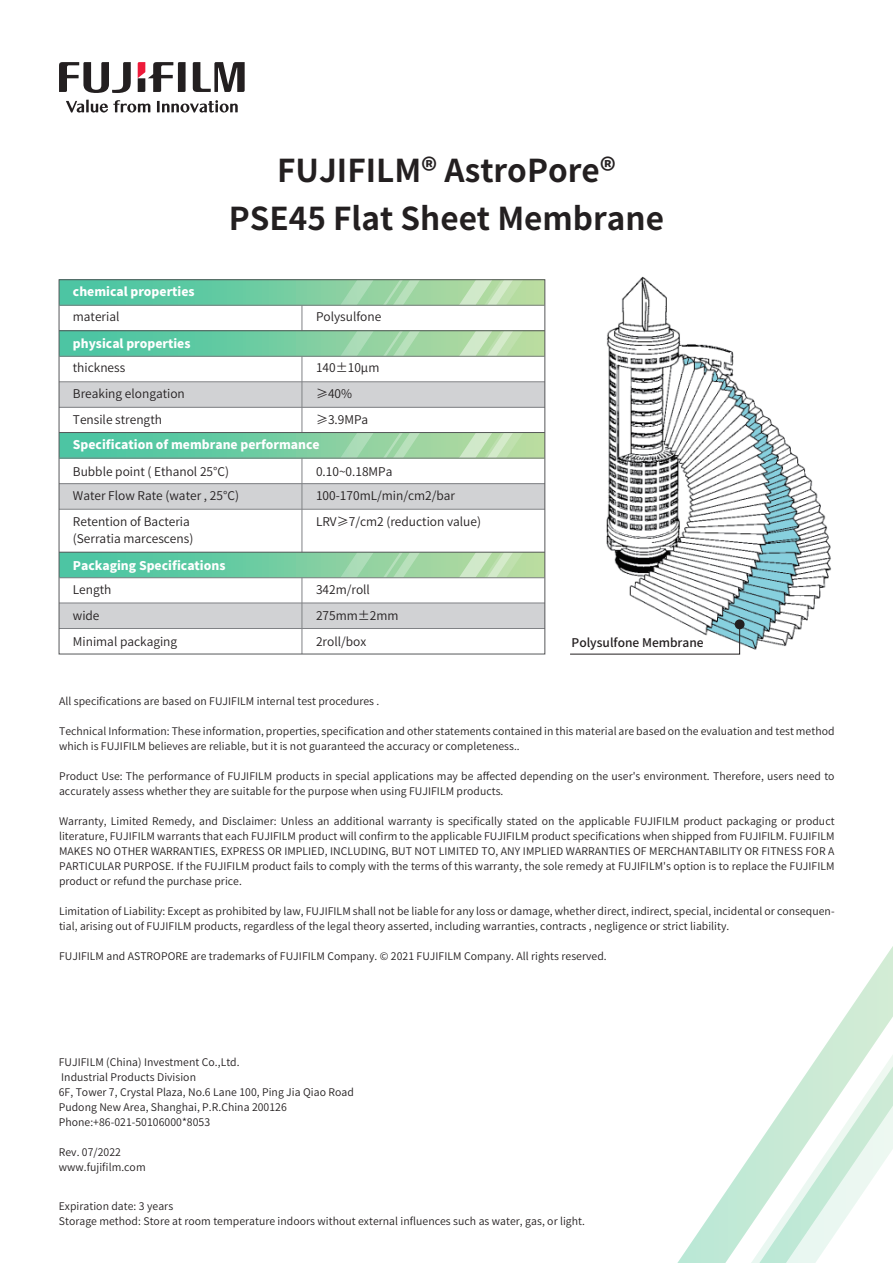
<style>
.page{position:relative;width:893px;height:1263px;background:#fff}
.page>*{position:absolute;margin:0;border:0;box-sizing:border-box;transform-origin:0 0}
.t1{font:700 31.5px/48px "Source Han Sans SC";color:#231f20;text-align:center}
.t2{font:12px/26px "Source Han Sans SC";color:#231f20}
.t3{font:800 12px "Source Han Sans SC";color:#fff}
.t4{font:500 12px "Source Han Sans SC";color:#231f20}
.t5{font:10.5px/15px "Source Han Sans SC";letter-spacing:.005em;color:#231f20}
</style>
<div class="page">
<svg style="left:193px;top:62px;width:52px;height:30px"></svg>
<svg style="left:59px;top:62px;width:72px;height:31px"></svg>
<svg style="left:138px;top:62px;width:48px;height:30px"></svg>
<svg style="left:66px;top:100px;width:84px;height:13px"></svg>
<svg style="left:157px;top:100px;width:81px;height:13px"></svg>
<svg style="left:61px;top:282px;width:482px;height:23px;background:#70cba1"></svg>
<svg style="left:459px;top:282px;width:64px;height:23px"></svg>
<svg style="left:383px;top:282px;width:37px;height:23px"></svg>
<svg style="left:340px;top:282px;width:34px;height:23px"></svg>
<svg style="left:61px;top:433px;width:482px;height:25px;background:#70cba1"></svg>
<svg style="left:459px;top:433px;width:64px;height:25px;background:#bedfb2"></svg>
<svg style="left:383px;top:433px;width:37px;height:25px"></svg>
<svg style="left:340px;top:433px;width:34px;height:25px"></svg>
<svg style="left:61px;top:553px;width:482px;height:24px;background:#70cca1"></svg>
<svg style="left:459px;top:553px;width:64px;height:24px;background:#c0e1b3"></svg>
<svg style="left:383px;top:553px;width:37px;height:24px"></svg>
<svg style="left:340px;top:553px;width:34px;height:24px"></svg>
<svg style="left:61px;top:331px;width:482px;height:25px;background:#70caa0"></svg>
<svg style="left:459px;top:331px;width:64px;height:25px;background:#bedeb2"></svg>
<svg style="left:383px;top:331px;width:37px;height:25px"></svg>
<svg style="left:340px;top:331px;width:34px;height:25px"></svg>
<div style="left:59px;top:382px;width:486px;height:25px;background:#d1d2d4"></div>
<div style="left:59px;top:603px;width:486px;height:25px;background:#d1d2d4"></div>
<div style="left:59px;top:484px;width:486px;height:25px;background:#d1d2d4"></div>
<hr style="left:59px;top:407px;width:486px;height:1px;background:#808285">
<hr style="left:59px;top:483px;width:486px;height:1px;background:#808285">
<hr style="left:59px;top:509px;width:486px;height:1px;background:#808285">
<hr style="left:59px;top:603px;width:486px;height:1px;background:#808285">
<hr style="left:59px;top:628px;width:486px;height:1px;background:#808285">
<hr style="left:59px;top:381px;width:486px;height:1px;background:#808285">
<svg style="left:302px;top:306px;width:1px;height:24px"></svg>
<hr style="left:302px;top:356px;width:1px;height:76px;background:#808285">
<hr style="left:302px;top:458px;width:1px;height:94px;background:#808285">
<hr style="left:302px;top:578px;width:1px;height:76px;background:#808285">
<hr style="left:59px;top:432px;width:486px;height:1px;background:#57585a">
<hr style="left:59px;top:458px;width:486px;height:1px;background:#808285">
<hr style="left:59px;top:577px;width:486px;height:1px;background:#808285">
<hr style="left:59px;top:552px;width:486px;height:1px;background:#57585a">
<hr style="left:59px;top:356px;width:486px;height:1px;background:#808285">
<hr style="left:59px;top:330px;width:486px;height:1px;background:#57585a">
<hr style="left:59px;top:305px;width:486px;height:1px;background:#808285">
<img style="left:606px;top:276px;width:225px;height:377px">
<div style="left:735px;top:619px;width:10px;height:10px;background:#231f20;border-radius:50%"></div>
<svg style="left:570px;top:624px;width:170px;height:31px"></svg>
<svg style="left:677px;top:946px;width:216px;height:317px"></svg>
<p class="t3" style="left:73px;top:285px;width:123px">chemical properties</p>
<p class="t3" style="left:73px;top:337px;width:119px">physical properties</p>
<p class="t2" style="left:73px;top:304px;width:48px">material</p>
<p class="t2" style="left:73px;top:355px;width:113px">thickness<br>Breaking elongation</p>
<h1 class="t1" style="left:229px;top:147px;width:437px">FUJIFILM® AstroPore®<br>PSE45 Flat Sheet Membrane</h1>
<p class="t2" style="left:316px;top:304px;width:67px">Polysulfone</p>
<p class="t2" style="left:316px;top:355px;width:65px">140±10μm ≥40%</p>
<p class="t2" style="left:73px;top:406px;width:91px">Tensile strength</p>
<p class="t2" style="left:316px;top:406px;width:54px">≥3.9MPa</p>
<p class="t3" style="left:73px;top:437px;width:248px">Specification of membrane performance</p>
<p class="t2" style="left:73px;top:460px;width:168px;line-height:24px">Bubble point ( Ethanol 25°C)<br>Water Flow Rate (water , 25°C)</p>
<p class="t2" style="left:316px;top:460px;width:141px;line-height:24px">0.10~0.18MPa<br>100-170mL/min/cm2/bar</p>
<p class="t2" style="left:73px;top:514px;width:122px;line-height:16.5px">Retention of Bacteria (Serratia marcescens)</p>
<p class="t2" style="left:316px;top:509px;width:166px">LRV≥7/cm2 (reduction value)</p>
<p class="t3" style="left:73px;top:559px;width:154px">Packaging Specifications</p>
<p class="t2" style="left:73px;top:577px;width:40px">Length wide</p>
<p class="t2" style="left:316px;top:577px;width:84px">342m/roll<br>275mm±2mm</p>
<p class="t2" style="left:73px;top:629px;width:106px">Minimal packaging</p>
<p class="t2" style="left:316px;top:629px;width:52px">2roll/box</p>
<p class="t4" style="left:572px;top:636px;width:134px">Polysulfone Membrane</p>
<p class="t5" style="left:59px;top:693px;width:322px">All specifications are based on FUJIFILM internal test procedures .</p>
<p class="t5" style="left:59px;top:723px;width:777px">Technical Information: These information, properties, specification and other statements contained in this material are based on the evaluation and test method which is FUJIFILM believes are reliable, but it is not guaranteed the accuracy or completeness..</p>
<p class="t5" style="left:59px;top:768px;width:777px">Product Use: The performance of FUJIFILM products in special applications may be affected depending on the user's environment. Therefore, users need to accurately assess whether they are suitable for the purpose when using FUJIFILM products.</p>
<p class="t5" style="left:59px;top:813px;width:777px;text-align:justify">Warranty, Limited Remedy, and Disclaimer: Unless an additional warranty is specifically stated on the applicable FUJIFILM product packaging or product literature, FUJIFILM warrants that each FUJIFILM product will confirm to the applicable FUJIFILM product specifications when shipped from FUJIFILM. FUJIFILM MAKES NO OTHER WARRANTIES, EXPRESS OR IMPLIED, INCLUDING, BUT NOT LIMITED TO, ANY IMPLIED WARRANTIES OF MERCHANTABILITY OR FITNESS FOR A PARTICULAR PURPOSE. If the FUJIFILM product fails to comply with the terms of this warranty, the sole remedy at FUJIFILM's option is to replace the FUJIFILM product or refund the purchase price.</p>
<p class="t5" style="left:59px;top:903px;width:777px">Limitation of Liability: Except as prohibited by law, FUJIFILM shall not be liable for any loss or damage, whether direct, indirect, special, incidental or consequen&shy;tial, arising out of FUJIFILM products, regardless of the legal theory asserted, including warranties, contracts , negligence or strict liability.</p>
<p class="t5" style="left:59px;top:948px;width:549px">FUJIFILM and ASTROPORE are trademarks of FUJIFILM Company. © 2021 FUJIFILM Company. All rights reserved.</p>
<p class="t5" style="left:59px;top:1055px;width:297px">FUJIFILM (China) Investment Co.,Ltd.<br>Industrial Products Division<br>6F, Tower 7, Crystal Plaza, No.6 Lane 100, Ping Jia Qiao Road Pudong New Area, Shanghai, P.R.China 200126<br>Phone:+86-021-50106000*8053</p>
<p class="t5" style="left:59px;top:1145px;width:88px">Rev. 07/2022 www.fujifilm.com</p>
<p class="t5" style="left:59px;top:1198px;width:528px">Expiration date: 3 years<br>Storage method: Store at room temperature indoors without external influences such as water, gas, or light.</p>
</div>
